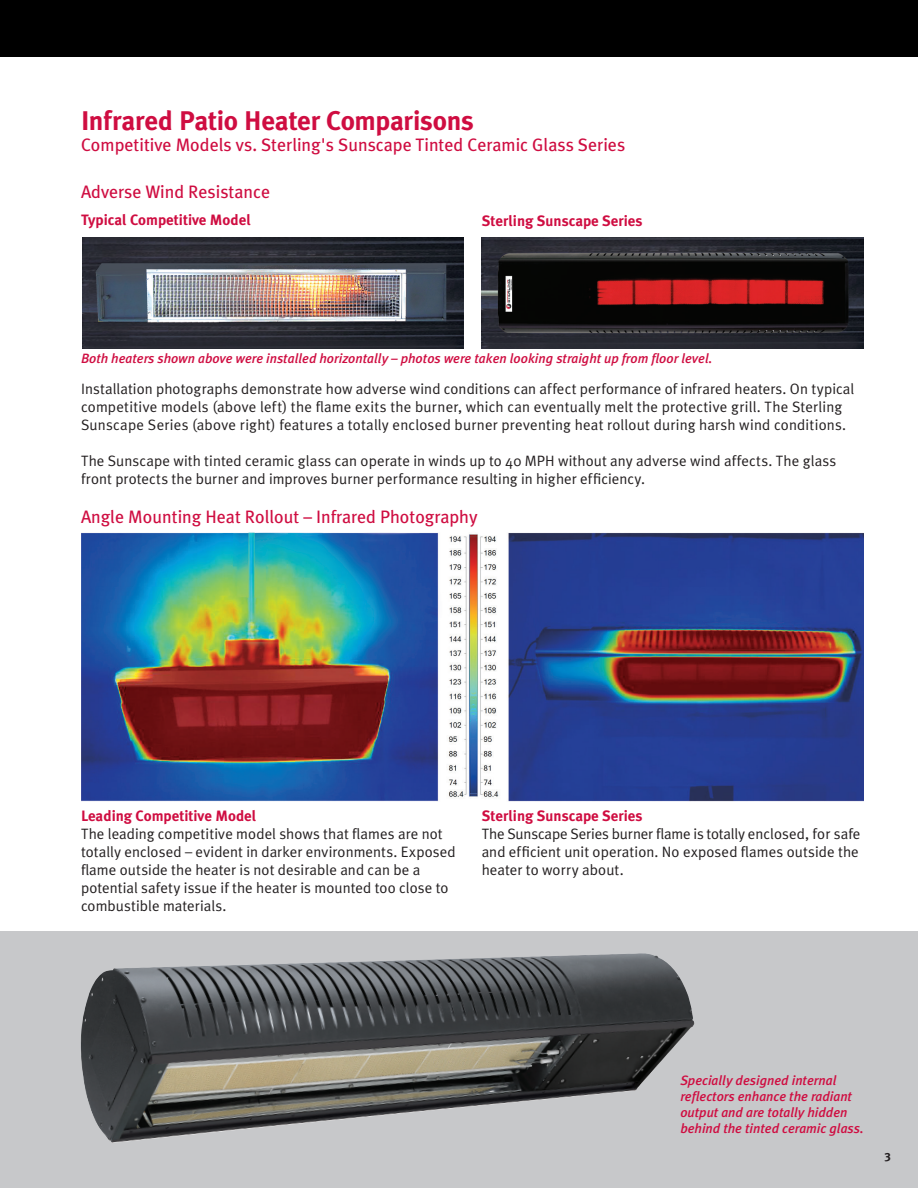
<style>
.page{position:relative;width:918px;height:1188px;background:#fff}
.page>*{position:absolute;margin:0;border:0;box-sizing:border-box;transform-origin:0 0}
.t1{font:700 27px "Meta Plus";letter-spacing:-.01em;color:#cf0d41}
.t2{font:18px "Meta Plus";color:#cf0d41}
.t3{font:15px/18px "Meta Plus Normal";letter-spacing:.01em;color:#231f20}
.t4{font:700 15px "Meta Plus";color:#cf0d41}
.t5{font:italic 500 13.5px/16.2px "Meta Plus";color:#cf0d41}
.t6{font:12px "Meta Plus Bold Caps";color:#231f20}
</style>
<div class="page">
<div style="left:0;top:0;width:918px;height:57px;background:#000"></div>
<img style="left:82px;top:237px;width:381px;height:111px">
<img style="left:482px;top:237px;width:382px;height:111px">
<img style="left:81px;top:532px;width:783px;height:270px">
<div style="left:0;top:932px;width:918px;height:256px;background:#c7c8ca"></div>
<img style="left:80px;top:953px;width:615px;height:190px">
<p class="t1" style="left:81px;top:105px;width:394px">Infrared Patio Heater Comparisons</p>
<p class="t2" style="left:81px;top:135px;width:546px">Competitive Models vs. Sterling's Sunscape Tinted Ceramic Glass Series</p>
<p class="t2" style="left:81px;top:182px;width:191px">Adverse Wind Resistance</p>
<p class="t4" style="left:81px;top:211px;width:172px">Typical Competitive Model</p>
<p class="t4" style="left:482px;top:212px;width:163px">Sterling Sunscape Series</p>
<p class="t5" style="left:81px;top:350px;width:633px">Both heaters shown above were installed horizontally – photos were taken looking straight up from floor level.</p>
<p class="t3" style="left:81px;top:379px;width:775px">Installation photographs demonstrate how adverse wind conditions can affect performance of infrared heaters. On typical competitive models (above left) the flame exits the burner, which can eventually melt the protective grill. The Sterling<br>Sunscape Series (above right) features a totally enclosed burner preventing heat rollout during harsh wind conditions.</p>
<p class="t3" style="left:81px;top:451px;width:757px">The Sunscape with tinted ceramic glass can operate in winds up to 40 MPH without any adverse wind affects. The glass front protects the burner and improves burner performance resulting in higher efficiency.</p>
<p class="t2" style="left:81px;top:506px;width:398px">Angle Mounting Heat Rollout – Infrared Photography</p>
<p class="t4" style="left:81px;top:807px;width:177px">Leading Competitive Model</p>
<p class="t3" style="left:81px;top:825px;width:376px">The leading competitive model shows that flames are not totally enclosed – evident in darker environments. Exposed flame outside the heater is not desirable and can be a potential safety issue if the heater is mounted too close to combustible materials.</p>
<p class="t4" style="left:482px;top:807px;width:163px">Sterling Sunscape Series</p>
<p class="t3" style="left:482px;top:825px;width:380px;text-align:justify">The Sunscape Series burner flame is totally enclosed, for safe and efficient unit operation. No exposed flames outside the heater to worry about.</p>
<p class="t5" style="left:680px;top:1072px;width:185px">Specially designed internal reflectors enhance the radiant output and are totally hidden behind the tinted ceramic glass.</p>
<p class="t6" style="left:885px;top:1150px;width:8px">3</p>
</div>
